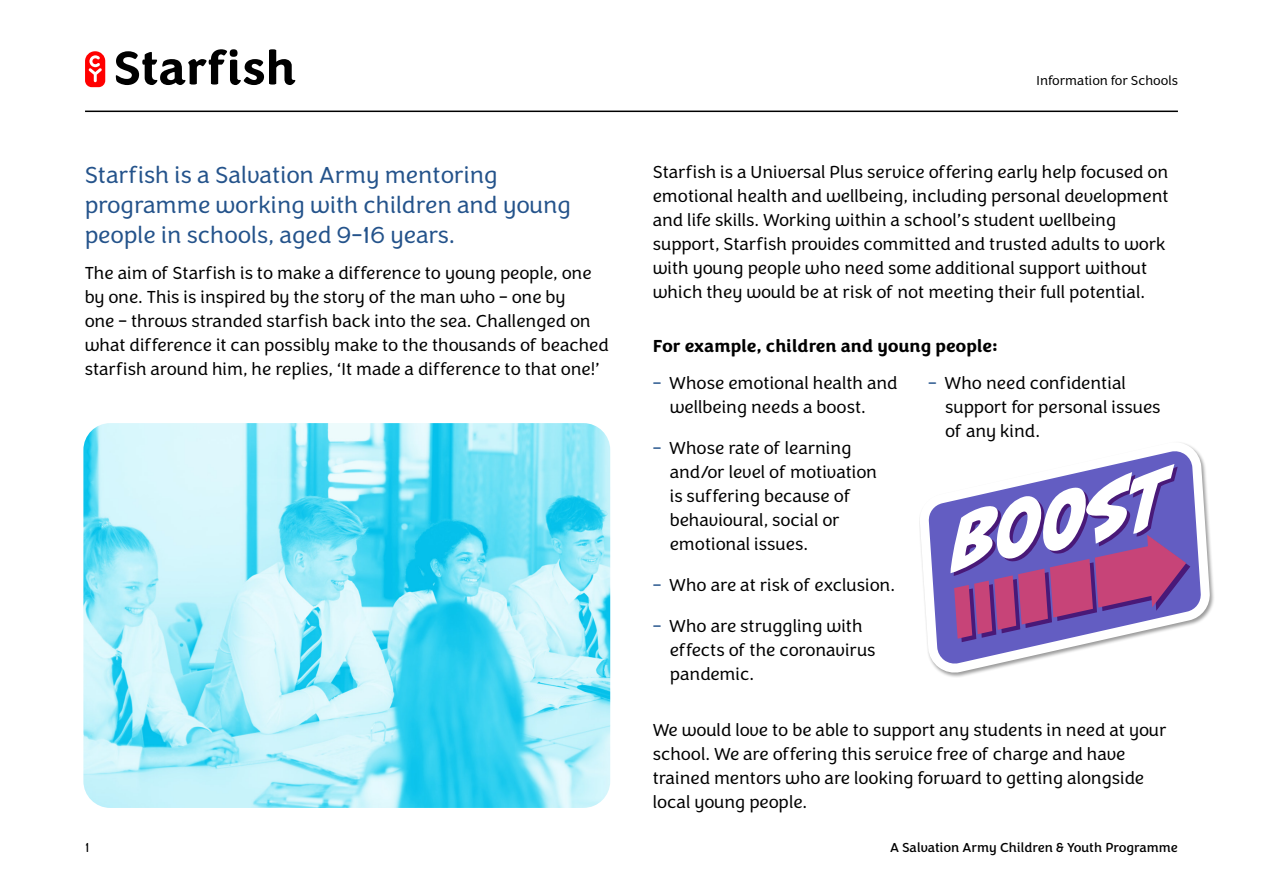
<style>
.page{position:relative;width:1263px;height:893px;background:#fff}
.page>*{position:absolute;margin:0;border:0;box-sizing:border-box;transform-origin:0 0}
.Standfirst{font:300 24px/30px "Congenial";color:#24538b}
.Body_copy{font:300 18px/24px "Congenial";color:#000}
.bullets_body{font:300 18px/24px "Congenial";color:#000}
.Body_copy-2{font:700 18px "Congenial";color:#000}
.t1{font:13.5px "Congenial";color:#000}
.t2{font:300 13.5px "Congenial";color:#000}
.s1{color:#24538b}
</style>
<div class="page">
<hr style="left:85px;top:111px;width:1093px;height:1px;background:#000">
<svg style="left:116px;top:49px;width:179px;height:36px"></svg>
<svg style="left:85px;top:51px;width:20px;height:36px"></svg>
<img style="left:83px;top:423px;width:527px;height:385px">
<div style="left:919px;top:441px;width:296px;height:237px;background:#000;opacity:.4"></div>
<svg style="left:923px;top:441px;width:283px;height:237px"></svg>
<svg style="left:950px;top:464px;width:240px;height:178px"></svg>
<p class="Standfirst" style="left:85px;top:160px;width:488px">Starfish is a Salvation Army mentoring programme working with children and young people in schools, aged 9-16 years.</p>
<p class="Body_copy" style="left:85px;top:262px;width:526px">The aim of Starfish is to make a difference to young people, one by one. This is inspired by the story of the man who – one by<br>one – throws stranded starfish back into the sea. Challenged on what difference it can possibly make to the thousands of beached starfish around him, he replies, ‘It made a difference to that one!’</p>
<p class="t2" style="left:1036px;top:73px;width:143px">Information for Schools</p>
<p class="Body_copy" style="left:653px;top:160px;width:517px">Starfish is a Universal Plus service offering early help focused on emotional health and wellbeing, including personal development and life skills. Working within a school’s student wellbeing support, Starfish provides committed and trusted adults to work with young people who need some additional support without which they would be at risk of not meeting their full potential.</p>
<p class="Body_copy-2" style="left:653px;top:335px;width:347px">For example, children and young people:</p>
<p class="bullets_body" style="left:670px;top:371px;width:229px;text-indent:-17px"><span class="s1">–</span> Whose emotional health and wellbeing needs a boost.</p>
<p class="bullets_body" style="left:670px;top:436px;width:209px;text-indent:-17px"><span class="s1">–</span> Whose rate of learning and/or level of motivation is suffering because of behavioural, social or emotional issues.</p>
<p class="bullets_body" style="left:653px;top:573px;width:244px"><span class="s1">–</span> Who are at risk of exclusion.</p>
<p class="bullets_body" style="left:670px;top:614px;width:207px;text-indent:-17px"><span class="s1">–</span> Who are struggling with effects of the coronavirus pandemic.</p>
<p class="bullets_body" style="left:945px;top:371px;width:217px;text-indent:-17px"><span class="s1">–</span> Who need confidential support for personal issues of any kind.</p>
<p class="Body_copy" style="left:653px;top:718px;width:515px">We would love to be able to support any students in need at your school. We are offering this service free of charge and have trained mentors who are looking forward to getting alongside local young people.</p>
<p class="t2" style="left:85px;top:840px;width:6px">1</p>
<p class="t1" style="left:890px;top:840px;width:289px">A Salvation Army Children &amp; Youth Programme</p>
</div>
